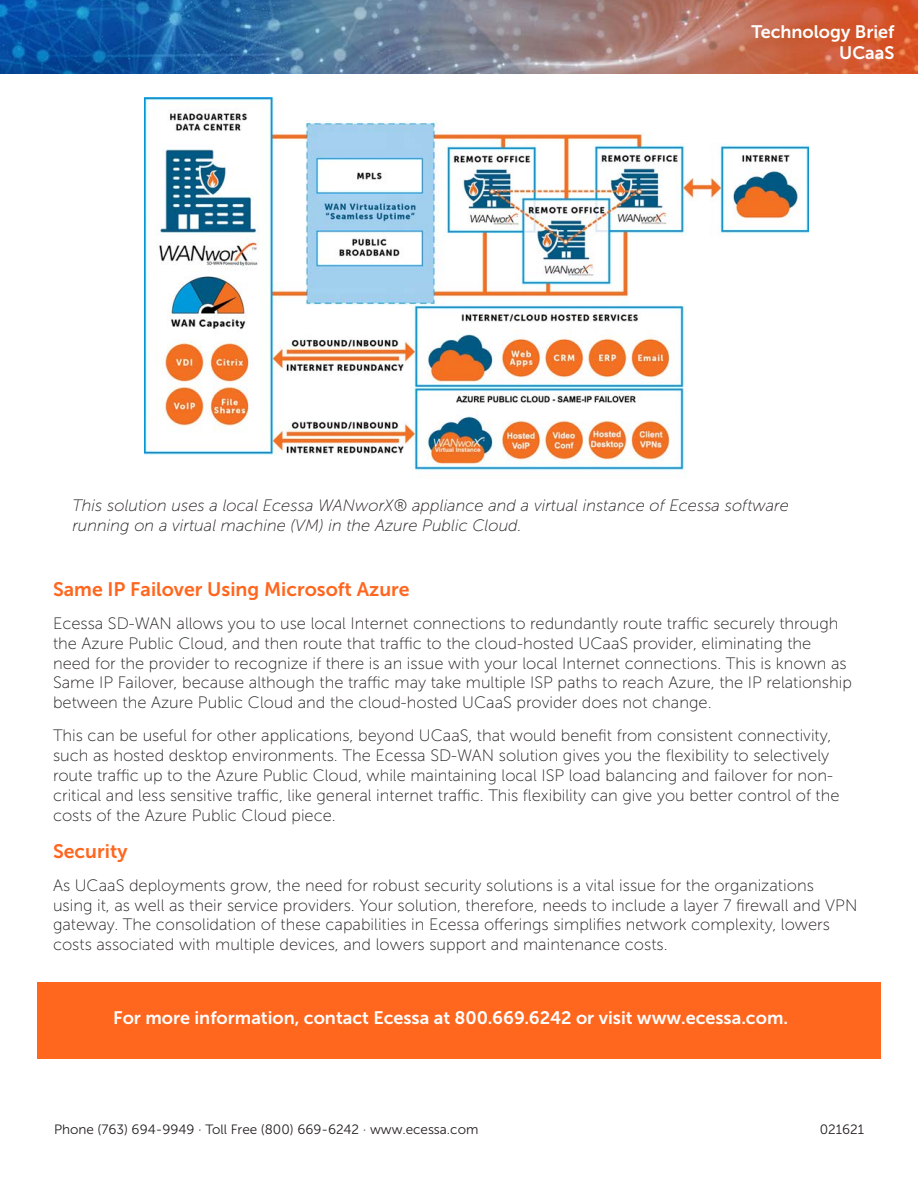
<style>
.page{position:relative;width:918px;height:1188px;background:#fff}
.page>*{position:absolute;margin:0;border:0;box-sizing:border-box;transform-origin:0 0}
.Body{font:19.5px "Museo Sans 700";color:#ff661e}
.Body-2{font:18px "Museo Sans 700";color:#fff}
.Body-3{font:16.5px/19.8px "Museo Sans 100";color:#231f20}
.Body-4{font:italic 16.5px/19.8px "Museo Sans 100";color:#231f20}
.Footer_Text{font:13.5px "Museo Sans 300";color:#231f20}
</style>
<div class="page">
<img style="left:0;top:0;width:918px;height:73px">
<div style="left:37px;top:983px;width:844px;height:76px;background:#ff661e"></div>
<img style="left:145px;top:98px;width:663px;height:379px">
<p class="Body-2" style="left:751px;top:21px;width:145px">Technology Brief</p>
<p class="Body-2" style="left:839px;top:43px;width:57px">UCaaS</p>
<p class="Body-4" style="left:72px;top:495px;width:718px">This solution uses a local Ecessa WANworX® appliance and a virtual instance of Ecessa software running on a virtual machine (VM) in the Azure Public Cloud.</p>
<p class="Body" style="left:53px;top:578px;width:358px">Same IP Failover Using Microsoft Azure</p>
<p class="Body-3" style="left:53px;top:614px;width:800px">Ecessa SD-WAN allows you to use local Internet connections to redundantly route traffic securely through the Azure Public Cloud, and then route that traffic to the cloud-hosted UCaaS provider, eliminating the need for the provider to recognize if there is an issue with your local Internet connections. This is known as Same IP Failover, because although the traffic may take multiple ISP paths to reach Azure, the IP relationship between the Azure Public Cloud and the cloud-hosted UCaaS provider does not change.</p>
<p class="Body-3" style="left:53px;top:726px;width:788px">This can be useful for other applications, beyond UCaaS, that would benefit from consistent connectivity, such as hosted desktop environments. The Ecessa SD-WAN solution gives you the flexibility to selectively route traffic up to the Azure Public Cloud, while maintaining local ISP load balancing and failover for non&shy;critical and less sensitive traffic, like general internet traffic. This flexibility can give you better control of the costs of the Azure Public Cloud piece.</p>
<p class="Body" style="left:53px;top:840px;width:76px">Security</p>
<p class="Body-3" style="left:53px;top:875px;width:806px">As UCaaS deployments grow, the need for robust security solutions is a vital issue for the organizations using it, as well as their service providers. Your solution, therefore, needs to include a layer 7 firewall and VPN gateway. The consolidation of these capabilities in Ecessa offerings simplifies network complexity, lowers costs associated with multiple devices, and lowers support and maintenance costs.</p>
<p class="Body-2" style="left:113px;top:1008px;width:676px">For more information, contact Ecessa at 800.669.6242 or visit www.ecessa.com.</p>
<p class="Footer_Text" style="left:54px;top:1122px;width:426px">Phone (763) 694-9949 · Toll Free (800) 669-6242 · www.ecessa.com</p>
<p class="Footer_Text" style="left:820px;top:1122px;width:46px">021621</p>
</div>
